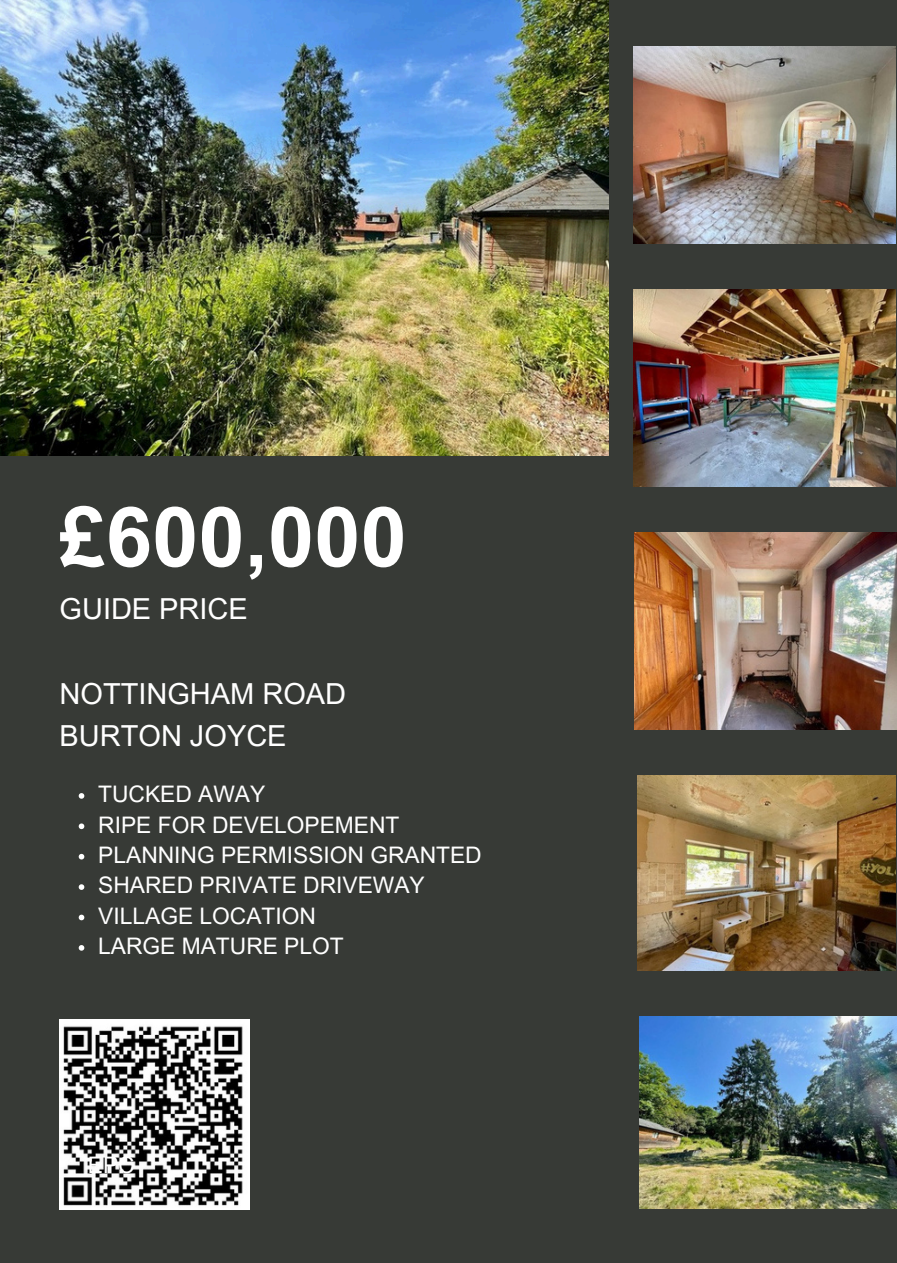
<style>
.page{position:relative;width:897px;height:1263px;background:#fff}
.page>*{position:absolute;margin:0;border:0;box-sizing:border-box;transform-origin:0 0}
.t1{font:700 83.25px "Arial MT Pro";color:#fff}
.t2{font:28.95px/42.8px "Arial MT Pro";color:#fff}
.t3{font:22.8px "Arial MT Pro";color:#fff}
</style>
<div class="page">
<div style="left:0;top:0;width:897px;height:1262px;background:#373a36"></div>
<img style="left:0;top:0;width:608px;height:456px">
<img style="left:633px;top:289px;width:263px;height:197px">
<img style="left:633px;top:47px;width:263px;height:197px">
<img style="left:637px;top:775px;width:258px;height:195px">
<img style="left:634px;top:532px;width:262px;height:197px">
<img style="left:639px;top:1016px;width:257px;height:192px">
<img style="left:60px;top:1019px;width:190px;height:190px">
<svg style="left:79px;top:793px;width:5px;height:5px"></svg>
<svg style="left:79px;top:823px;width:5px;height:6px"></svg>
<svg style="left:79px;top:853px;width:5px;height:6px"></svg>
<svg style="left:79px;top:884px;width:5px;height:5px"></svg>
<svg style="left:79px;top:914px;width:5px;height:6px"></svg>
<svg style="left:79px;top:945px;width:5px;height:5px"></svg>
<p class="t1" style="left:60px;top:506px;width:349px">£600,000</p>
<p class="t2" style="left:60px;top:591px;width:190px">GUIDE PRICE</p>
<h3 class="t2" style="left:60px;top:675px;width:288px">NOTTINGHAM ROAD<br>BURTON JOYCE</h3>
<p class="t3" style="left:98px;top:785px;width:168px">TUCKED AWAY</p>
<p class="t3" style="left:98px;top:815px;width:303px">RIPE FOR DEVELOPEMENT</p>
<p class="t3" style="left:98px;top:846px;width:385px">PLANNING PERMISSION GRANTED</p>
<p class="t3" style="left:98px;top:876px;width:328px">SHARED PRIVATE DRIVEWAY</p>
<p class="t3" style="left:98px;top:907px;width:219px">VILLAGE LOCATION</p>
<p class="t3" style="left:98px;top:937px;width:247px">LARGE MATURE PLOT</p>
<p class="t3" style="left:88px;top:1155px;width:48px">EPC</p>
</div>
